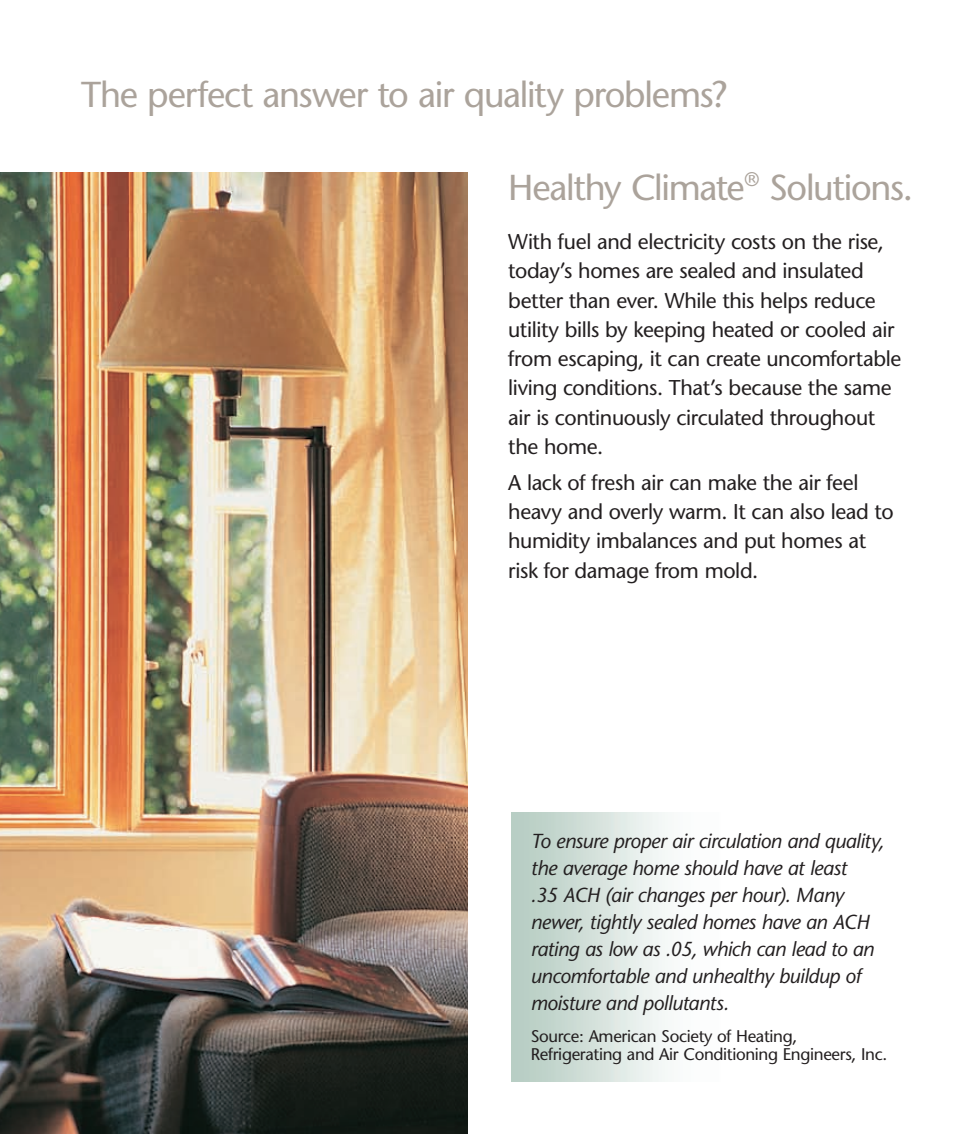
<style>
.page{position:relative;width:972px;height:1134px;background:#fff}
.page>*{position:absolute;margin:0;border:0;box-sizing:border-box;transform-origin:0 0}
.t1{font:500 36px "Stone Sans Std";letter-spacing:-.035em;color:#aba39b}
.t2{font:500 21.38px/29.2px "Stone Sans Std";letter-spacing:-.02em;color:#231f20}
.t3{font:italic 500 20.25px/27px "Stone Sans Std";letter-spacing:-.02em;color:#231f20}
.t4{font:500 16.88px/18px "Stone Sans Std";letter-spacing:-.02em;color:#231f20}
</style>
<div class="page">
<img style="left:0;top:172px;width:468px;height:962px">
<h1 class="t1" style="left:81px;top:74px;width:648px">The perfect answer to air quality problems?</h1>
<h1 class="t1" style="left:508px;top:166px;width:407px">Healthy Climate<sup>®</sup> Solutions.</h1>
<p class="t2" style="left:508px;top:227px;width:395px">With fuel and electricity costs on the rise, today’s homes are sealed and insulated better than ever. While this helps reduce utility bills by keeping heated or cooled air from escaping, it can create uncomfortable living conditions. That’s because the same air is continuously circulated throughout the home.</p>
<p class="t2" style="left:508px;top:468px;width:387px">A lack of fresh air can make the air feel heavy and overly warm. It can also lead to humidity imbalances and put homes at risk for damage from mold.</p>
<p class="t3" style="left:531px;top:828px;width:355px">To ensure proper air circulation and quality, the average home should have at least<br>.35 ACH (air changes per hour). Many newer, tightly sealed homes have an ACH rating as low as .05, which can lead to an uncomfortable and unhealthy buildup of moisture and pollutants.</p>
<p class="t4" style="left:531px;top:1027px;width:358px">Source: American Society of Heating,<br>Refrigerating and Air Conditioning Engineers, Inc.</p>
</div>
